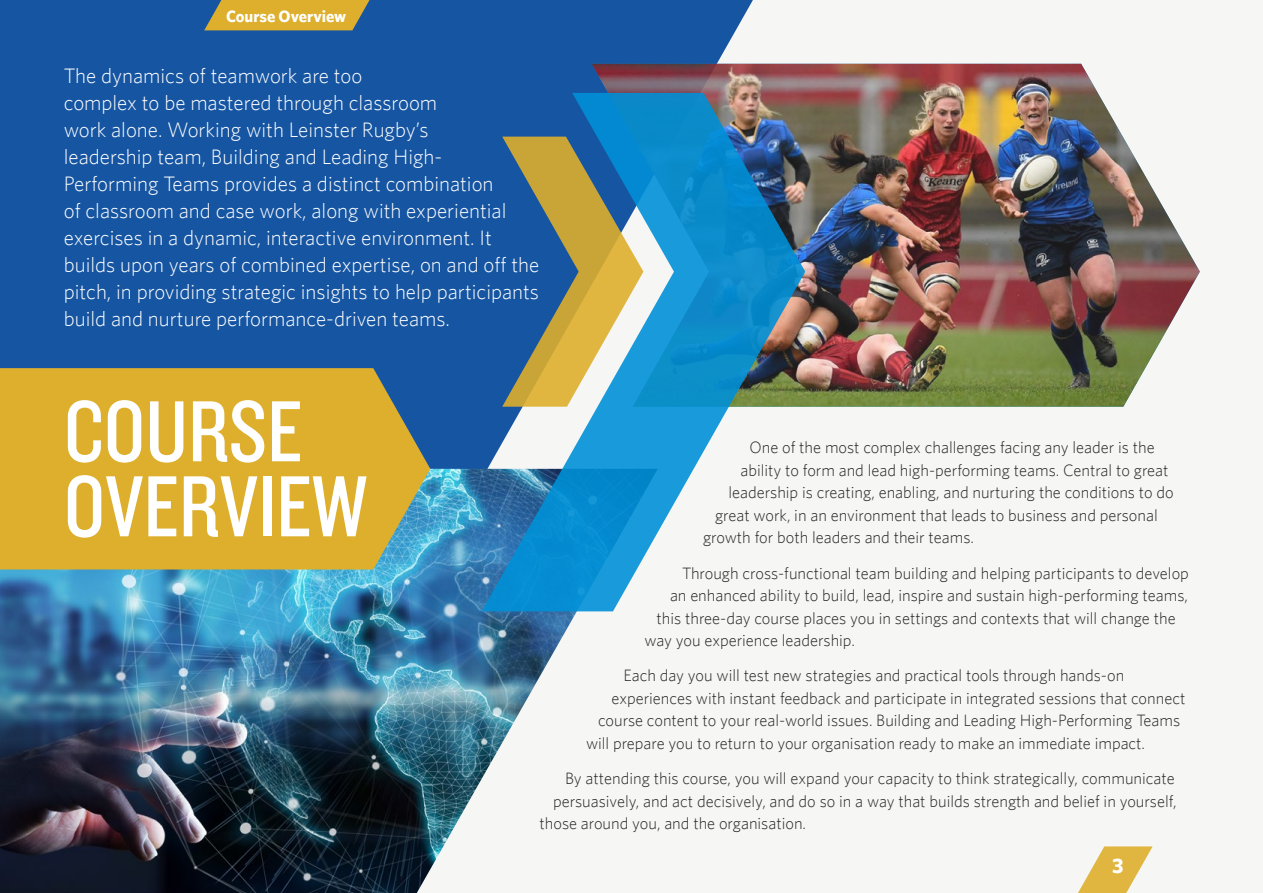
<style>
.page{position:relative;width:1263px;height:893px;background:#f6f6f5}
.page>*{position:absolute;margin:0;border:0;box-sizing:border-box;transform-origin:0 0}
.heads{font:90px/75px "Knockout HTF29 Junior Liteweight";color:#fff}
.Intros{font:300 21px/27px "Whitney";color:#fff}
.Body{font:700 21px "Whitney";color:#fff}
.Body-2{font:300 16.5px "Whitney";color:#262626}
.Body-3{font:700 16.5px "Whitney";color:#fff}
</style>
<div class="page">
<div style="left:0;top:0;width:753px;height:469px;background:#1655a2"></div>
<img style="left:0;top:469px;width:613px;height:424px">
<img style="left:592px;top:64px;width:608px;height:343px">
<svg style="left:0;top:368px;width:430px;height:201px;background:#d2ab35"></svg>
<svg style="left:482px;top:93px;width:323px;height:518px"></svg>
<svg style="left:204px;top:0;width:165px;height:30px;background:#c9a538"></svg>
<svg style="left:1078px;top:846px;width:74px;height:47px"></svg>
<p class="Body-3" style="left:226px;top:6px;width:122px">Course Overview</p>
<p class="Intros" style="left:64px;top:62px;width:477px">The dynamics of teamwork are too<br>complex to be mastered through classroom<br>work alone. Working with Leinster Rugby’s<br>leadership team, Building and Leading High-Performing Teams provides a distinct combination<br>of classroom and case work, along with experiential exercises in a dynamic, interactive environment. It builds upon years of combined expertise, on and off the pitch, in providing strategic insights to help participants build and nurture performance-driven teams.</p>
<p class="heads" style="left:64px;top:396px;width:305px">COURSE<br>OVERVIEW</p>
<p class="Body-2" style="left:749px;top:438px;width:407px">One of the most complex challenges facing any leader is the</p>
<p class="Body-2" style="left:740px;top:461px;width:429px">ability to form and lead high-performing teams. Central to great</p>
<p class="Body-2" style="left:728px;top:483px;width:447px">leadership is creating, enabling, and nurturing the conditions to do</p>
<p class="Body-2" style="left:715px;top:506px;width:444px">great work, in an environment that leads to business and personal</p>
<p class="Body-2" style="left:703px;top:528px;width:272px">growth for both leaders and their teams.</p>
<p class="Body-2" style="left:682px;top:563px;width:508px">Through cross-functional team building and helping participants to develop</p>
<p class="Body-2" style="left:670px;top:586px;width:519px">an enhanced ability to build, lead, inspire and sustain high-performing teams,</p>
<p class="Body-2" style="left:656px;top:608px;width:521px">this three-day course places you in settings and contexts that will change the</p>
<p class="Body-2" style="left:644px;top:631px;width:212px">way you experience leadership.</p>
<p class="Body-2" style="left:623px;top:666px;width:502px">Each day you will test new strategies and practical tools through hands-on</p>
<p class="Body-2" style="left:611px;top:689px;width:575px">experiences with instant feedback and participate in integrated sessions that connect</p>
<p class="Body-2" style="left:598px;top:711px;width:584px">course content to your real-world issues. Building and Leading High-Performing Teams</p>
<p class="Body-2" style="left:586px;top:734px;width:561px">will prepare you to return to your organisation ready to make an immediate impact.</p>
<p class="Body-2" style="left:565px;top:769px;width:611px">By attending this course, you will expand your capacity to think strategically, communicate</p>
<p class="Body-2" style="left:553px;top:791px;width:625px">persuasively, and act decisively, and do so in a way that builds strength and belief in yourself,</p>
<p class="Body-2" style="left:539px;top:814px;width:268px">those around you, and the organisation.</p>
<p class="Body" style="left:1112px;top:853px;width:13px">3</p>
</div>
